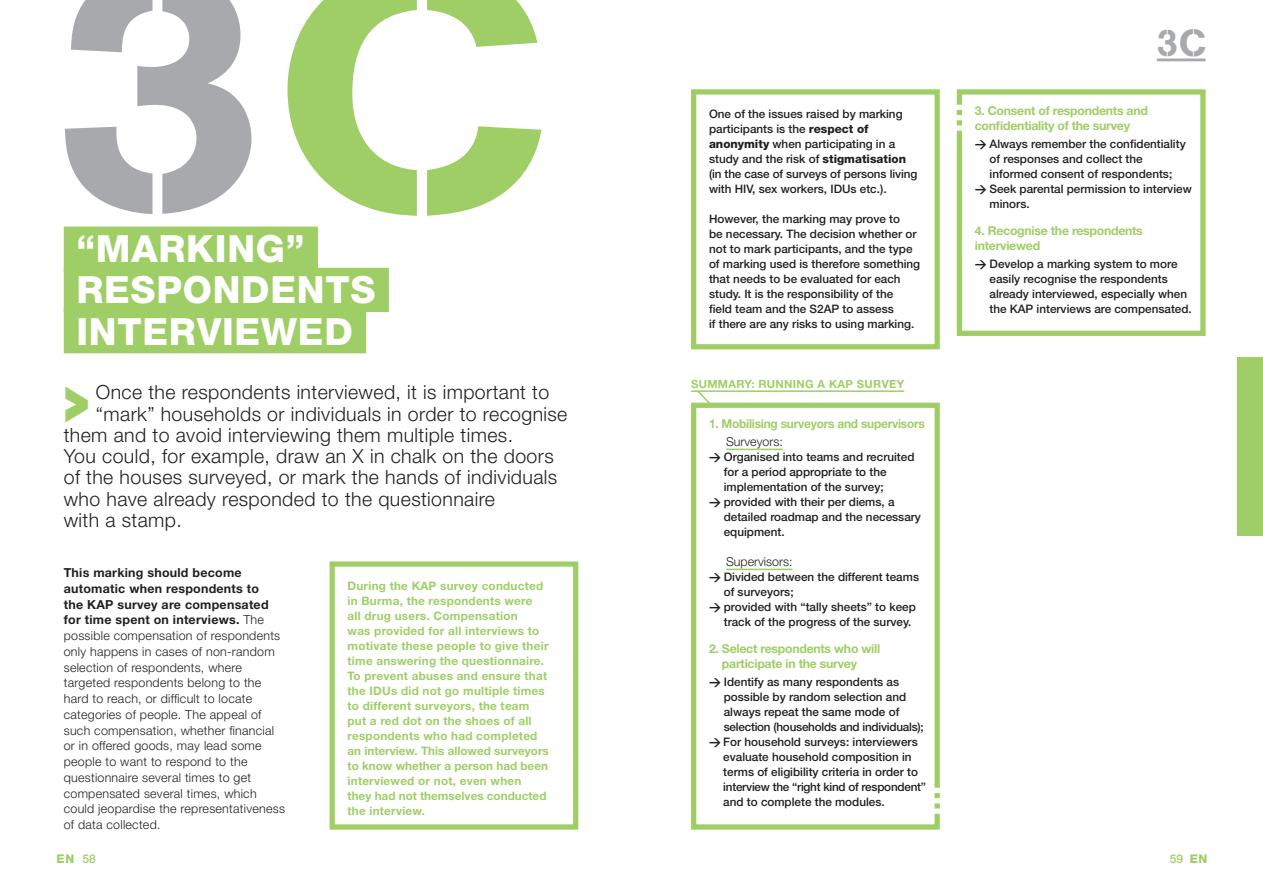
<style>
.page{position:relative;width:1263px;height:893px;background:#fff}
.page>*{position:absolute;margin:0;border:0;box-sizing:border-box;transform-origin:0 0}
.t1{font:341.25px "AG Book Stencil";color:#a8a9ad;scale:1.11 1}
.t2{font:900 49.8px "Interstate";color:#9fce66}
.t3{font:800 37.5px "Helvetica Neue";letter-spacing:.02em;color:#fff}
.t4{font:37.5px "AG Book Stencil";color:#a8a9ad}
.t5{font:300 19.5px "Helvetica Neue";letter-spacing:.02em;color:#231f20}
.t6{font:300 12.45px/15.8px "Helvetica Neue";letter-spacing:.02em;color:#231f20}
.t7{font:300 12.45px "Helvetica Neue";color:#231f20}
.t8{font:700 12.3px/15px "Helvetica Neue";letter-spacing:-.02em;color:#9fce66}
.t9{font:800 12px "Helvetica Neue";color:#9fce66}
.t10{font:500 12px "Helvetica Neue";color:#9fce66}
.t11{font:500 11.7px/15px "Helvetica Neue";color:#231f20}
.t12{font:700 11.7px/15px "Helvetica Neue";letter-spacing:.02em;color:#9fce66}
.t13{font:500 11.7px "Helvetica Neue";letter-spacing:-.02em;color:#231f20}
.t14{font:700 11.25px "Helvetica Neue";letter-spacing:.03em;color:#9fce66}
.s1{color:#9fce66}
.s2{font-weight:700}
.s3{font-weight:800}
.s4{font-family:"DIN";font-weight:700}
.s5{font-weight:500}
</style>
<div class="page">
<div style="left:1237px;top:357px;width:26px;height:179px;background:#9fce66"></div>
<hr style="left:1157px;top:59px;width:48px;height:2px;background:#a8a9ad">
<hr style="left:691px;top:390px;width:213px;height:2px;background:#9fce66">
<div style="left:64px;top:227px;width:254px;height:44px;background:#9fce66"></div>
<div style="left:64px;top:268px;width:325px;height:44px;background:#9fce66"></div>
<div style="left:64px;top:309px;width:302px;height:44px;background:#9fce66"></div>
<div style="left:957px;top:89px;width:248px;height:247px;border:5px solid #9fce66"></div>
<hr style="left:726px;top:449px;width:57px;height:1px;background:#9fce66">
<hr style="left:726px;top:569px;width:66px;height:1px;background:#9fce66">
<div style="left:691px;top:403px;width:249px;height:427px;border:5px solid #9fce66"></div>
<div style="left:691px;top:89px;width:249px;height:260px;border:5px solid #9fce66"></div>
<div style="left:330px;top:561px;width:248px;height:269px;border:5px solid #9fce66"></div>
<svg style="left:695px;top:390px;width:20px;height:19px"></svg>
<div style="left:952px;top:125px;width:13px;height:6px;background:#fff"></div>
<div style="left:951px;top:115px;width:15px;height:5px;background:#fff"></div>
<div style="left:952px;top:105px;width:13px;height:5px;background:#fff"></div>
<div style="left:931px;top:808px;width:13px;height:6px;background:#fff"></div>
<div style="left:930px;top:798px;width:14px;height:5px;background:#fff"></div>
<div style="left:930px;top:788px;width:14px;height:5px;background:#fff"></div>
<p class="t1" style="left:51px;top:-113px;width:446px">3<span class="s1">C</span></p>
<p class="t3" style="left:76px;top:226px;width:133px">“Markin</p>
<p class="t3" style="left:256px;top:226px;width:50px">g”</p>
<p class="t3" style="left:76px;top:268px;width:165px">responden</p>
<p class="t3" style="left:325px;top:268px;width:52px">ts</p>
<p class="t3" style="left:76px;top:309px;width:249px">interviewed</p>
<p class="t2" style="left:64px;top:374px;width:27px">&gt;</p>
<p class="t5" style="left:96px;top:381px;width:455px">Once the respondents interviewed, it is important to</p>
<p class="t5" style="left:96px;top:402px;width:473px">“mark” households or individuals in order to recognise</p>
<p class="t5" style="left:64px;top:423px;width:451px">them and to avoid interviewing them multiple times.</p>
<p class="t5" style="left:64px;top:444px;width:491px">You could, for example, draw an X in chalk on the doors</p>
<p class="t5" style="left:64px;top:465px;width:495px">of the houses surveyed, or mark the hands of individuals</p>
<p class="t5" style="left:64px;top:487px;width:433px">who have already responded to the questionnaire</p>
<p class="t5" style="left:64px;top:508px;width:120px">with a stamp.</p>
<p class="t6" style="left:64px;top:565px;width:223px"><span class="s2">This marking should become automatic when respondents to<br>the KAP survey are compensated for time spent on interviews.</span> The possible compensation of respondents only happens in cases of non-random selection of respondents, where targeted respondents belong to the hard to reach, or difficult to locate categories of people. The appeal of such compensation, whether financial or in offered goods, may lead some people to want to respond to the questionnaire several times to get compensated several times, which could jeopardise the representativeness of data collected.</p>
<p class="t12" style="left:348px;top:578px;width:203px">During the KAP survey conducted in Burma, the respondents were<br>all drug users. Compensation<br>was provided for all interviews to motivate these people to give their time answering the questionnaire.<br>To prevent abuses and ensure that the IDUs did not go multiple times to different surveyors, the team put a red dot on the shoes of all respondents who had completed an interview. This allowed surveyors to know whether a person had been interviewed or not, even when<br>they had not themselves conducted the interview.</p>
<p class="t11" style="left:709px;top:106px;width:210px">One of the issues raised by marking participants is the <span class="s3">respect of anonymity</span> when participating in a study and the risk of <span class="s3">stigmatisation </span>(in the case of surveys of persons living with HIV, sex workers, IDUs etc.).</p>
<p class="t11" style="left:709px;top:211px;width:213px">However, the marking may prove to<br>be necessary. The decision whether or not to mark participants, and the type of marking used is therefore something that needs to be evaluated for each study. It is the responsibility of the<br>field team and the S2AP to assess<br>if there are any risks to using marking.</p>
<p class="t14" style="left:691px;top:377px;width:215px">Summary: running a KAP survey</p>
<p class="t8" style="left:709px;top:416px;width:217px">1. Mobilising surveyors and supervisors</p>
<p class="t7" style="left:726px;top:434px;width:58px">Surveyors:</p>
<p class="t11" style="left:709px;top:450px;width:207px"><span class="s4">&gt;</span> Organised into teams and recruited</p>
<p class="t11" style="left:724px;top:465px;width:164px">for a period appropriate to the</p>
<p class="t11" style="left:724px;top:480px;width:161px">implementation of the survey;</p>
<p class="t11" style="left:709px;top:495px;width:187px"><span class="s4">&gt;</span> provided with their per diems, a</p>
<p class="t11" style="left:724px;top:510px;width:199px">detailed roadmap and the necessary</p>
<p class="t11" style="left:724px;top:525px;width:62px">equipment.</p>
<p class="t7" style="left:726px;top:554px;width:68px">Supervisors:</p>
<p class="t11" style="left:709px;top:570px;width:212px"><span class="s4">&gt;</span> Divided between the different teams</p>
<p class="t11" style="left:724px;top:585px;width:71px">of surveyors;</p>
<p class="t11" style="left:709px;top:600px;width:208px"><span class="s4">&gt;</span> provided with “tally sheets” to keep</p>
<p class="t11" style="left:724px;top:615px;width:189px">track of the progress of the survey.</p>
<p class="t8" style="left:722px;top:641px;width:160px;text-indent:-13px">2. Select respondents who will participate in the survey</p>
<p class="t11" style="left:709px;top:675px;width:192px"><span class="s4">&gt;</span> Identify as many respondents as</p>
<p class="t11" style="left:724px;top:690px;width:184px">possible by random selection and</p>
<p class="t11" style="left:724px;top:705px;width:177px">always repeat the same mode of</p>
<p class="t13" style="left:724px;top:720px;width:202px">selection (households and individuals);</p>
<p class="t11" style="left:709px;top:735px;width:210px"><span class="s4">&gt;</span> For household surveys: interviewers</p>
<p class="t11" style="left:723px;top:750px;width:190px">evaluate household composition in</p>
<p class="t11" style="left:723px;top:765px;width:196px">terms of eligibility criteria in order to</p>
<p class="t13" style="left:723px;top:780px;width:204px">interview the “right kind of respondent”</p>
<p class="t11" style="left:723px;top:795px;width:163px">and to complete the modules.</p>
<p class="t4" style="left:1157px;top:21px;width:50px">3C</p>
<p class="t8" style="left:975px;top:103px;width:175px">3. Consent of respondents and confidentiality of the survey</p>
<p class="t11" style="left:975px;top:136px;width:212px"><span class="s4">&gt;</span> Always remember the confidentiality</p>
<p class="t11" style="left:989px;top:151px;width:155px">of responses and collect the</p>
<p class="t11" style="left:989px;top:166px;width:184px">informed consent of respondents;</p>
<p class="t11" style="left:975px;top:181px;width:218px"><span class="s4">&gt;</span> Seek parental permission to interview</p>
<p class="t11" style="left:989px;top:196px;width:42px">minors.</p>
<p class="t8" style="left:975px;top:223px;width:170px">4. Recognise the respondents interviewed</p>
<p class="t11" style="left:989px;top:256px;width:204px;text-indent:-15px"><span class="s4">&gt;</span> Develop a marking system to more easily recognise the respondents already interviewed, especially when the KAP interviews are compensated.</p>
<p class="t9" style="left:57px;top:851px;width:41px">EN <span class="s5">58</span></p>
<p class="t10" style="left:1170px;top:851px;width:39px">59 <span class="s3">EN</span></p>
</div>
